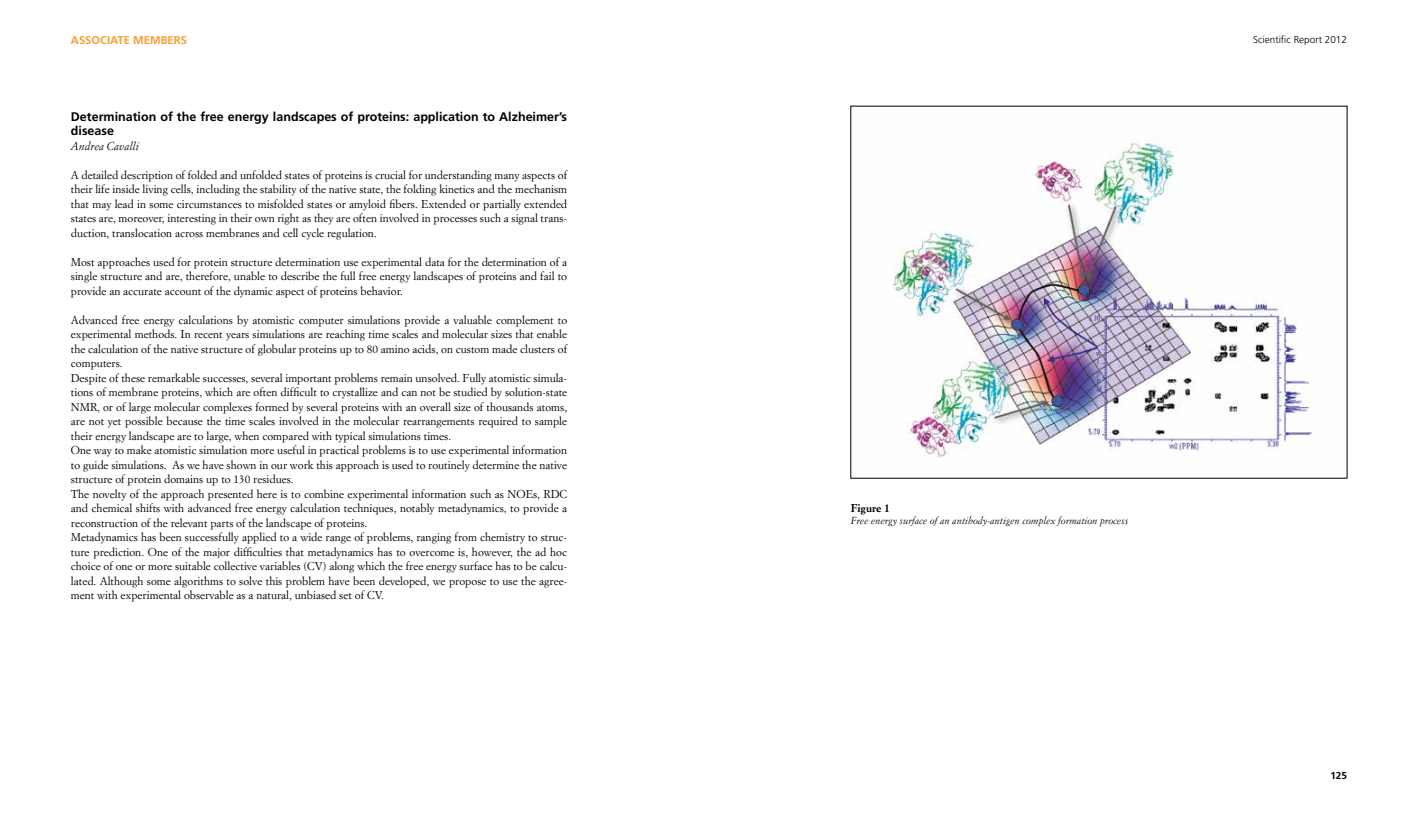
<style>
.page{position:relative;width:1418px;height:815px;background:#fff}
.page>*{position:absolute;margin:0;border:0;box-sizing:border-box;transform-origin:0 0}
.t1{font:700 12.5px/14.5px "Frutiger LT Std";color:#000}
.t2{font:11.25px/14.5px "Simoncini Garamond Std";color:#000;text-align:justify}
.t3{font:700 11.25px "Frutiger LT Std";color:#f99d31}
.t4{font:italic 11.25px "Simoncini Garamond Std";color:#000}
.t5{font:700 11.25px "Simoncini Garamond Std";color:#000}
.t6{font:italic 10px "Simoncini Garamond Std";color:#000}
.t7{font:300 10px "Frutiger LT Std";color:#000}
.t8{font:700 10px "Frutiger LT Std";color:#000}
</style>
<div class="page">
<img style="left:893px;top:140px;width:420px;height:317px">
<p class="t3" style="left:71px;top:33px;width:117px">ASSOCIATE MEMBERS</p>
<p class="t1" style="left:71px;top:109px;width:498px">Determination of the free energy landscapes of proteins: application to Alzheimer’s disease</p>
<p class="t4" style="left:71px;top:139px;width:69px">Andrea Cavalli</p>
<p class="t2" style="left:71px;top:167px;width:498px">A detailed description of folded and unfolded states of proteins is crucial for understanding many aspects of their life inside living cells, including the stability of the native state, the folding kinetics and the mechanism that may lead in some circumstances to misfolded states or amyloid fibers. Extended or partially extended states are, moreover, interesting in their own right as they are often involved in processes such a signal trans&shy;duction, translocation across membranes and cell cycle regulation.</p>
<p class="t2" style="left:71px;top:254px;width:498px">Most approaches used for protein structure determination use experimental data for the determination of a single structure and are, therefore, unable to describe the full free energy landscapes of proteins and fail to provide an accurate account of the dynamic aspect of proteins behavior.</p>
<p class="t2" style="left:71px;top:312px;width:498px;text-align:left">Advanced free energy calculations by atomistic computer simulations provide a valuable complement to experimental methods. In recent years simulations are reaching time scales and molecular sizes that enable the calculation of the native structure of globular proteins up to 80 amino acids, on custom made clusters of computers.<br>Despite of these remarkable successes, several important problems remain unsolved. Fully atomistic simula&shy;tions of membrane proteins, which are often difficult to crystallize and can not be studied by solution-state NMR, or of large molecular complexes formed by several proteins with an overall size of thousands atoms, are not yet possible because the time scales involved in the molecular rearrangements required to sample their energy landscape are to large, when compared with typical simulations times.<br>One way to make atomistic simulation more useful in practical problems is to use experimental information to guide simulations. As we have shown in our work this approach is used to routinely determine the native structure of protein domains up to 130 residues.<br>The novelty of the approach presented here is to combine experimental information such as NOEs, RDC and chemical shifts with advanced free energy calculation techniques, notably metadynamics, to provide a reconstruction of the relevant parts of the landscape of proteins.<br>Metadynamics has been successfully applied to a wide range of problems, ranging from chemistry to struc&shy;ture prediction. One of the major difficulties that metadynamics has to overcome is, however, the ad hoc choice of one or more suitable collective variables (CV) along which the free energy surface has to be calcu&shy;lated. Although some algorithms to solve this problem have been developed, we propose to use the agree&shy;ment with experimental observable as a natural, unbiased set of CV.</p>
<p class="t7" style="left:1253px;top:34px;width:95px">Scientific Report 2012</p>
<p class="t5" style="left:850px;top:501px;width:41px">Figure 1</p>
<p class="t6" style="left:850px;top:515px;width:279px">Free energy surface of an antibody-antigen complex formation process</p>
<p class="t8" style="left:1330px;top:770px;width:18px">125</p>
</div>
